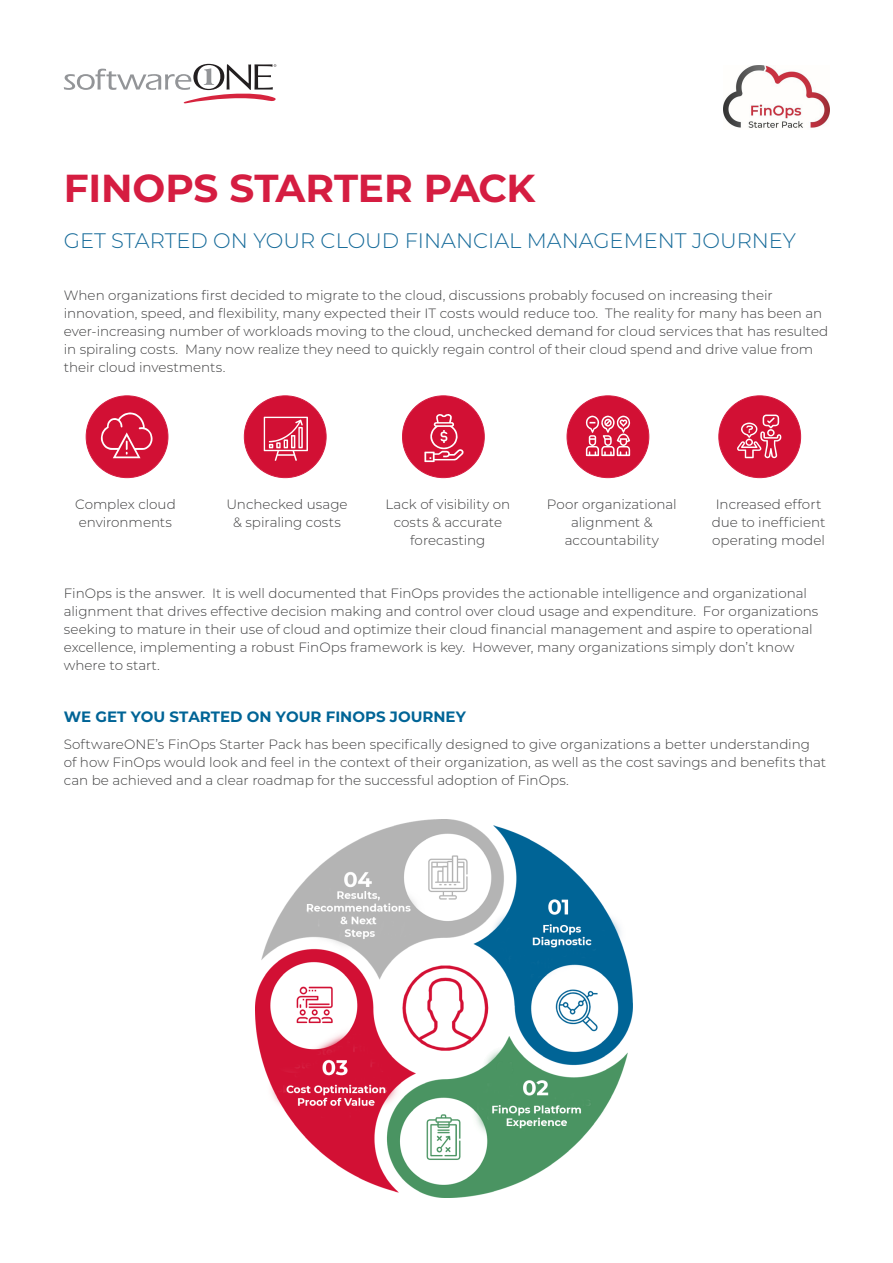
<style>
.page{position:relative;width:893px;height:1263px;background:#fff}
.page>*{position:absolute;margin:0;border:0;box-sizing:border-box;transform-origin:0 0}
.Headline_-_Red__28_3{font:700 39px "Montserrat";letter-spacing:-.005em;color:#d51d41}
.Subtitle_-_Blue__14{font:300 21px "Montserrat";color:#156a99}
.Arrows_-_blue__9_11{font:700 15px "Montserrat";color:#006496}
.Arrows_-_blue__9_11-2{font:300 13.5px/18px "Montserrat";color:#3e3e3f}
</style>
<div class="page">
<div style="left:86px;top:396px;width:82px;height:82px;background:#d21034;border-radius:50%"></div>
<div style="left:86px;top:396px;width:82px;height:82px;border:1px solid #d51d41;border-radius:50%"></div>
<div style="left:244px;top:396px;width:82px;height:82px;background:#d21034;border-radius:50%"></div>
<div style="left:244px;top:396px;width:82px;height:82px;border:1px solid #d51d41;border-radius:50%"></div>
<div style="left:402px;top:396px;width:82px;height:82px;background:#d21034;border-radius:50%"></div>
<div style="left:402px;top:396px;width:82px;height:82px;border:1px solid #d51d41;border-radius:50%"></div>
<div style="left:567px;top:396px;width:82px;height:82px;background:#d21034;border-radius:50%"></div>
<div style="left:567px;top:396px;width:82px;height:82px;border:1px solid #d51d41;border-radius:50%"></div>
<div style="left:719px;top:396px;width:82px;height:82px;background:#d21034;border-radius:50%"></div>
<div style="left:719px;top:396px;width:82px;height:82px;border:1px solid #d51d41;border-radius:50%"></div>
<svg style="left:64px;top:64px;width:212px;height:39px"></svg>
<img style="left:724px;top:65px;width:105px;height:63px">
<svg style="left:101px;top:412px;width:52px;height:46px"></svg>
<svg style="left:264px;top:417px;width:44px;height:44px"></svg>
<svg style="left:424px;top:414px;width:39px;height:48px"></svg>
<svg style="left:586px;top:416px;width:44px;height:40px"></svg>
<svg style="left:737px;top:415px;width:44px;height:43px"></svg>
<img style="left:255px;top:820px;width:377px;height:377px">
<p class="Headline_-_Red__28_3" style="left:64px;top:160px;width:473px">FINOPS STARTER PACK</p>
<p class="Subtitle_-_Blue__14" style="left:64px;top:226px;width:734px">GET STARTED ON YOUR CLOUD FINANCIAL MANAGEMENT JOURNEY</p>
<p class="Arrows_-_blue__9_11-2" style="left:64px;top:286px;width:766px">When organizations first decided to migrate to the cloud, discussions probably focused on increasing their innovation, speed, and flexibility, many expected their IT costs would reduce too. The reality for many has been an ever-increasing number of workloads moving to the cloud, unchecked demand for cloud services that has resulted in spiraling costs. Many now realize they need to quickly regain control of their cloud spend and drive value from their cloud investments.</p>
<p class="Arrows_-_blue__9_11-2" style="left:75px;top:495px;width:102px">Complex cloud environments</p>
<p class="Arrows_-_blue__9_11-2" style="left:226px;top:495px;width:123px;text-align:center">Unchecked usage &amp; spiraling costs</p>
<p class="Arrows_-_blue__9_11-2" style="left:385px;top:495px;width:126px;text-align:center">Lack of visibility on costs &amp; accurate forecasting</p>
<p class="Arrows_-_blue__9_11-2" style="left:547px;top:495px;width:131px;text-align:center">Poor organizational alignment &amp; accountability</p>
<p class="Arrows_-_blue__9_11-2" style="left:712px;top:495px;width:115px">Increased effort due to inefficient operating model</p>
<p class="Arrows_-_blue__9_11-2" style="left:64px;top:583px;width:756px">FinOps is the answer. It is well documented that FinOps provides the actionable intelligence and organizational alignment that drives effective decision making and control over cloud usage and expenditure. For organizations seeking to mature in their use of cloud and optimize their cloud financial management and aspire to operational excellence, implementing a robust FinOps framework is key. However, many organizations simply don’t know where to start.</p>
<p class="Arrows_-_blue__9_11" style="left:64px;top:706px;width:404px">WE GET YOU STARTED ON YOUR FINOPS JOURNEY</p>
<p class="Arrows_-_blue__9_11-2" style="left:64px;top:735px;width:764px">SoftwareONE’s FinOps Starter Pack has been specifically designed to give organizations a better understanding of how FinOps would look and feel in the context of their organization, as well as the cost savings and benefits that can be achieved and a clear roadmap for the successful adoption of FinOps.</p>
</div>
